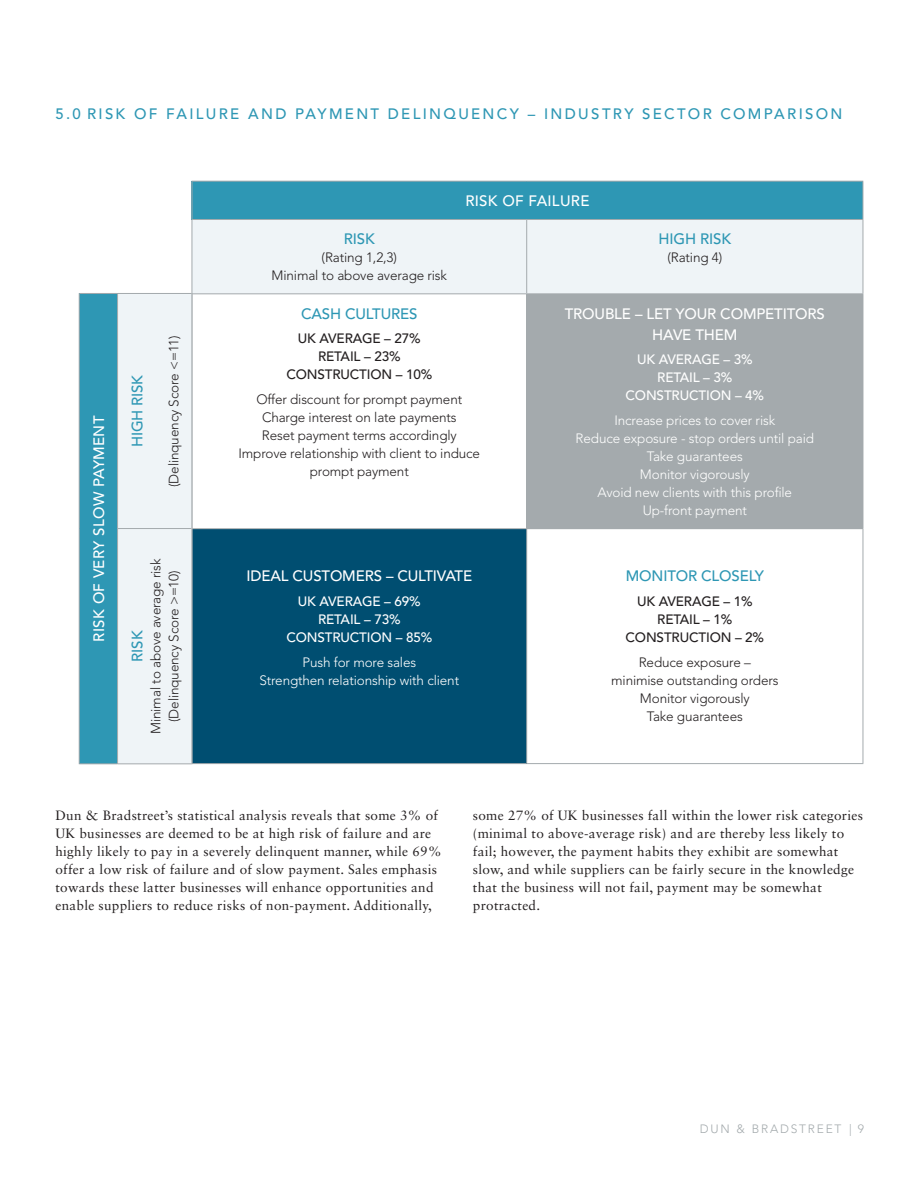
<style>
.page{position:relative;width:918px;height:1188px;background:#fff}
.page>*{position:absolute;margin:0;border:0;box-sizing:border-box;transform-origin:0 0}
._05_Body_Copy{font:500 15px "Avenir LT Std";letter-spacing:.155em;color:#2e97b4}
.t1{font:500 15px/21px "Avenir LT Std";letter-spacing:-.01em;color:#fff;text-align:center}
._05_Body_Copy-2{font:500 15px "Avenir LT Std";letter-spacing:-.01em;color:#2e97b4}
.t2{font:500 15px "Avenir LT Std";letter-spacing:.02em;color:#fff}
._05_Body_Copy-3{font:500 15px "Avenir LT Std";letter-spacing:.13em;color:#2e97b4}
._05_Body_Copy-4{font:13.5px/18px "Sabon LT Std";letter-spacing:.02em;color:#231f20}
.t3{font:300 13.5px/18px "Avenir LT Std";letter-spacing:-.01em;color:#231f20;text-align:center}
.t4{font:300 13.5px/18px "Avenir LT Std";letter-spacing:-.01em;color:#fff;text-align:center}
.t5{font:500 13.5px/18px "Avenir LT Std";letter-spacing:-.01em;color:#231f20;text-align:center}
.t6{font:500 13.5px/18px "Avenir LT Std";letter-spacing:-.01em;color:#fff;text-align:center}
.t7{font:300 12px "Avenir LT Std";letter-spacing:.15em;color:#a4aaad}
</style>
<div class="page">
<div style="left:192px;top:181px;width:671px;height:38px;background:#2e97b4"></div>
<div style="left:193px;top:220px;width:670px;height:73px;background:#eff4f7"></div>
<div style="left:527px;top:294px;width:336px;height:235px;background:#a4aaad"></div>
<div style="left:192px;top:529px;width:335px;height:235px;background:#004e71"></div>
<hr style="left:192px;top:181px;width:335px;height:1px;background:#a4aaad">
<hr style="left:192px;top:182px;width:1px;height:37px;background:#a4aaad">
<hr style="left:527px;top:181px;width:336px;height:1px;background:#a4aaad">
<hr style="left:863px;top:182px;width:1px;height:37px;background:#a4aaad">
<hr style="left:192px;top:219px;width:335px;height:1px;background:#a4aaad">
<hr style="left:192px;top:220px;width:1px;height:73px;background:#a4aaad">
<hr style="left:527px;top:219px;width:336px;height:1px;background:#a4aaad">
<hr style="left:526px;top:220px;width:1px;height:73px;background:#a4aaad">
<hr style="left:863px;top:220px;width:1px;height:73px;background:#a4aaad">
<hr style="left:192px;top:293px;width:335px;height:1px;background:#a4aaad">
<hr style="left:527px;top:293px;width:336px;height:1px;background:#a4aaad">
<hr style="left:526px;top:294px;width:1px;height:234px;background:#a4aaad">
<hr style="left:863px;top:294px;width:1px;height:234px;background:#a4aaad">
<hr style="left:192px;top:528px;width:335px;height:1px;background:#a4aaad">
<hr style="left:526px;top:529px;width:1px;height:234px;background:#a4aaad">
<hr style="left:863px;top:529px;width:1px;height:234px;background:#a4aaad">
<hr style="left:192px;top:763px;width:335px;height:1px;background:#a4aaad">
<hr style="left:527px;top:763px;width:336px;height:1px;background:#a4aaad">
<div style="left:79px;top:293px;width:39px;height:471px;background:#2e97b4"></div>
<div style="left:118px;top:294px;width:74px;height:469px;background:#eff4f7"></div>
<hr style="left:79px;top:529px;width:1px;height:235px;background:#a4aaad">
<hr style="left:80px;top:763px;width:37px;height:1px;background:#a4aaad">
<hr style="left:79px;top:293px;width:1px;height:236px;background:#a4aaad">
<hr style="left:80px;top:293px;width:37px;height:1px;background:#a4aaad">
<hr style="left:117px;top:529px;width:1px;height:235px;background:#a4aaad">
<hr style="left:118px;top:763px;width:74px;height:1px;background:#a4aaad">
<hr style="left:117px;top:293px;width:1px;height:236px;background:#a4aaad">
<hr style="left:118px;top:528px;width:74px;height:1px;background:#a4aaad">
<hr style="left:118px;top:293px;width:74px;height:1px;background:#a4aaad">
<hr style="left:192px;top:529px;width:1px;height:235px;background:#a4aaad">
<hr style="left:192px;top:293px;width:1px;height:236px;background:#a4aaad">
<p class="_05_Body_Copy" style="left:56px;top:105px;width:789px">5.0 RISK OF FAILURE AND PAYMENT DELINQUENCY – INDUSTRY SECTOR COMPARISON</p>
<p class="t2" style="left:90px;top:642px;width:227px;rotate:-90deg">RISK OF VERY SLOW PAYMENT</p>
<p class="_05_Body_Copy-2" style="left:129px;top:447px;width:74px;rotate:-90deg">HIGH RISK</p>
<p class="t3" style="left:165px;top:487px;width:153px;rotate:-90deg">(Delinquency Score &lt;=11)</p>
<p class="t3" style="left:147px;top:734px;width:177px;rotate:-90deg">Minimal to above average risk (Delinquency Score &gt;=10)</p>
<p class="_05_Body_Copy-3" style="left:129px;top:662px;width:33px;rotate:-90deg">RISK</p>
<p class="_05_Body_Copy-3" style="left:344px;top:230px;width:32px">RISK</p>
<p class="t3" style="left:272px;top:249px;width:177px">(Rating 1,2,3)<br>Minimal to above average risk</p>
<p class="t2" style="left:465px;top:192px;width:126px">RISK OF FAILURE</p>
<p class="_05_Body_Copy-2" style="left:659px;top:230px;width:74px">HIGH RISK</p>
<p class="t3" style="left:667px;top:249px;width:56px">(Rating 4)</p>
<p class="_05_Body_Copy-2" style="left:301px;top:305px;width:118px">CASH CULTURES</p>
<p class="t5" style="left:286px;top:330px;width:147px">UK AVERAGE – 27%<br>RETAIL – 23%<br>CONSTRUCTION – 10%</p>
<p class="t3" style="left:239px;top:391px;width:243px">Offer discount for prompt payment<br>Charge interest on late payments<br>Reset payment terms accordingly<br>Improve relationship with client to induce prompt payment</p>
<p class="t1" style="left:246px;top:566px;width:227px">IDEAL CUSTOMERS – CULTIVATE</p>
<p class="t6" style="left:286px;top:593px;width:147px">UK AVERAGE – 69%<br>RETAIL – 73%<br>CONSTRUCTION – 85%</p>
<p class="t4" style="left:259px;top:653px;width:201px">Push for more sales<br>Strengthen relationship with client</p>
<p class="t1" style="left:565px;top:303px;width:262px">TROUBLE – LET YOUR COMPETITORS<br>HAVE THEM</p>
<p class="t6" style="left:626px;top:351px;width:140px">UK AVERAGE – 3%<br>RETAIL – 3%<br>CONSTRUCTION – 4%</p>
<p class="t4" style="left:576px;top:412px;width:240px">Increase prices to cover risk<br>Reduce exposure - stop orders until paid<br>Take guarantees<br>Monitor vigorously<br>Avoid new clients with this profile<br>Up-front payment</p>
<p class="_05_Body_Copy-2" style="left:626px;top:567px;width:140px">MONITOR CLOSELY</p>
<p class="t5" style="left:626px;top:593px;width:140px">UK AVERAGE – 1%<br>RETAIL – 1%<br>CONSTRUCTION – 2%</p>
<p class="t3" style="left:611px;top:653px;width:169px">Reduce exposure – minimise outstanding orders<br>Monitor vigorously<br>Take guarantees</p>
<p class="_05_Body_Copy-4" style="left:56px;top:806px;width:388px">Dun &amp; Bradstreet’s statistical analysis reveals that some 3% of UK businesses are deemed to be at high risk of failure and are highly likely to pay in a severely delinquent manner, while 69% offer a low risk of failure and of slow payment. Sales emphasis towards these latter businesses will enhance opportunities and enable suppliers to reduce risks of non-payment. Additionally,</p>
<p class="_05_Body_Copy-4" style="left:473px;top:806px;width:392px">some 27% of UK businesses fall within the lower risk categories (minimal to above-average risk) and are thereby less likely to fail; however, the payment habits they exhibit are somewhat slow, and while suppliers can be fairly secure in the knowledge that the business will not fail, payment may be somewhat protracted.</p>
<p class="t7" style="left:700px;top:1122px;width:166px">DUN &amp; BRADSTREET | 9</p>
</div>
